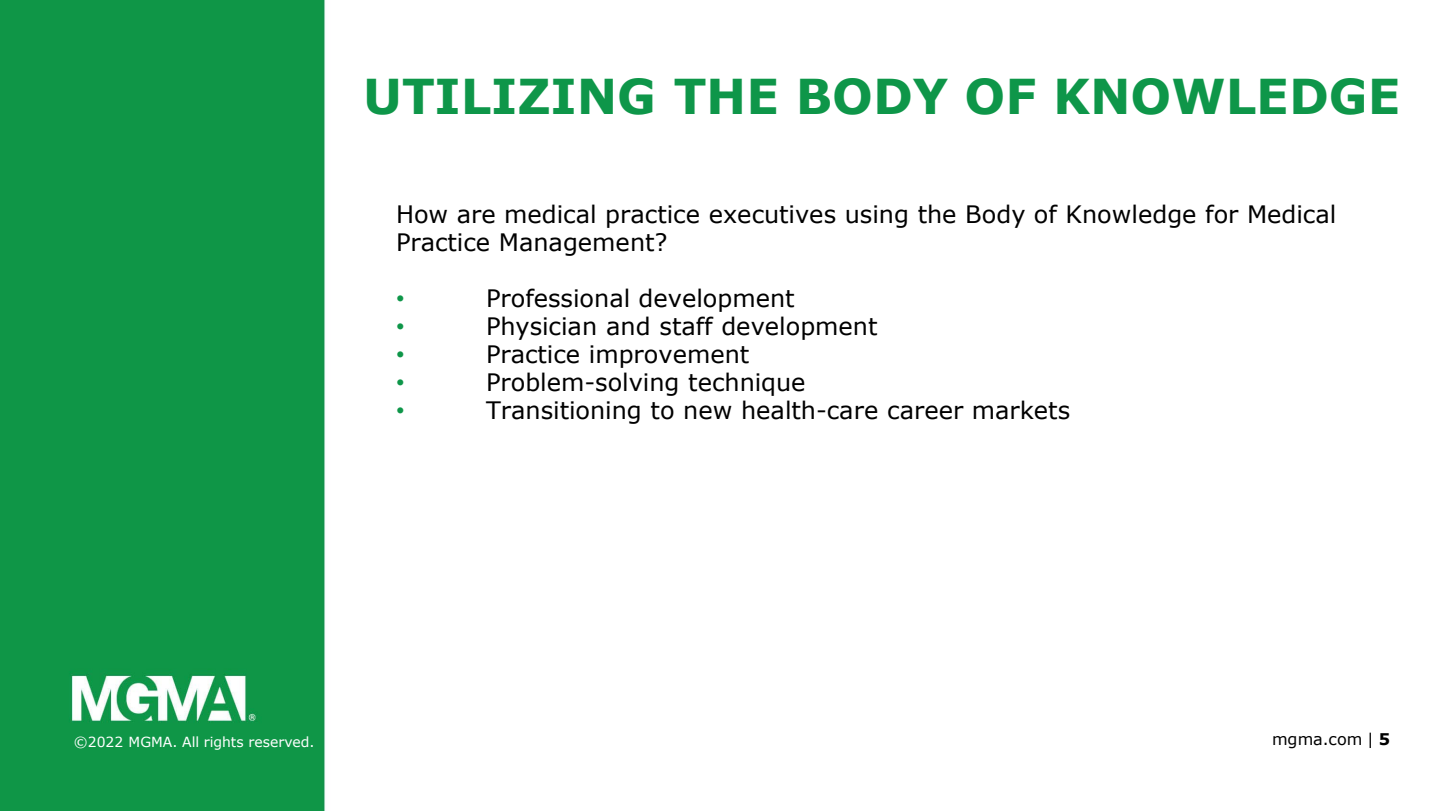
<style>
.page{position:relative;width:1440px;height:811px;background:#fff}
.page>*{position:absolute;margin:0;border:0;box-sizing:border-box;transform-origin:0 0}
.t1{font:700 48px "Verdana";color:#0e9649}
.t2{font:24px/28px "Verdana";color:#000}
.t3{font:24px "Arial";color:#0e9649}
.t4{font:16px "Verdana";color:#000}
.t5{font:14px "Verdana";color:#fff}
.s1{font-weight:700}
</style>
<div class="page">
<div style="left:0;top:0;width:325px;height:811px;background:#0f9647"></div>
<h1 class="t1" style="left:363px;top:63px;width:1039px">UTILIZING THE BODY OF KNOWLEDGE</h1>
<p class="t2" style="left:396px;top:200px;width:942px">How are medical practice executives using the Body of Knowledge for Medical<br>Practice Management?</p>
<p class="t3" style="left:396px;top:282px;width:10px">•</p>
<p class="t2" style="left:486px;top:284px;width:310px">Professional development</p>
<p class="t3" style="left:396px;top:310px;width:10px">•</p>
<p class="t2" style="left:486px;top:312px;width:393px">Physician and staff development</p>
<p class="t3" style="left:396px;top:338px;width:10px">•</p>
<p class="t2" style="left:486px;top:340px;width:265px">Practice improvement</p>
<p class="t3" style="left:396px;top:366px;width:10px">•</p>
<p class="t2" style="left:486px;top:368px;width:321px">Problem-solving technique</p>
<p class="t3" style="left:396px;top:394px;width:10px">•</p>
<p class="t2" style="left:486px;top:396px;width:586px">Transitioning to new health-care career markets</p>
<p class="t5" style="left:74px;top:732px;width:242px">©2022 MGMA. All rights reserved.</p>
<p class="t4" style="left:1272px;top:729px;width:120px">mgma.com | <span class="s1">5</span></p>
</div>
